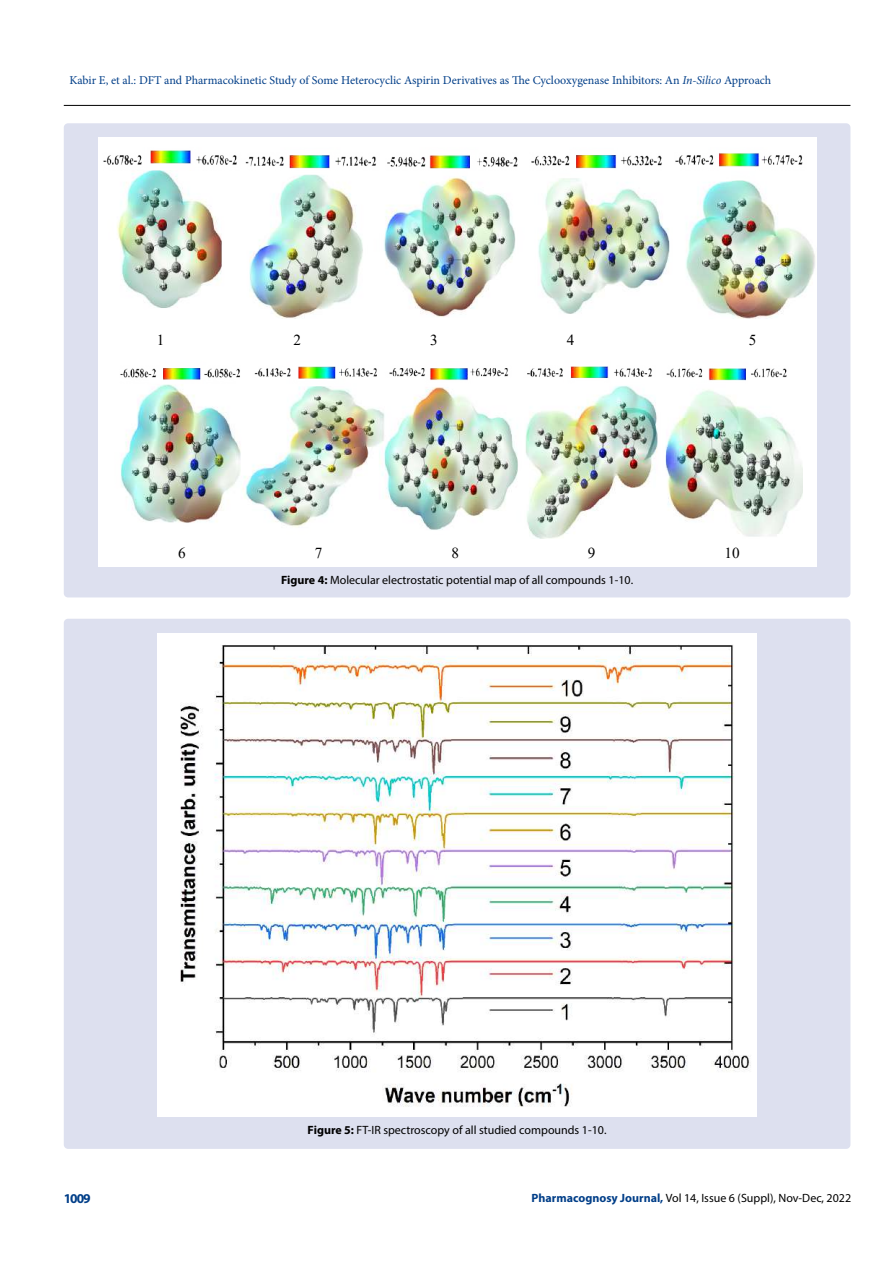
<style>
.page{position:relative;width:893px;height:1263px;background:#fff}
.page>*{position:absolute;margin:0;border:0;box-sizing:border-box;transform-origin:0 0}
.t1{font:15.15px "Times New Roman";color:#000}
.t2{font:700 13.5px "Myriad Pro";color:#003e88}
.t3{font:12px "Myriad Pro";color:#000}
.t4{font:12px "Minion Pro";letter-spacing:-.005em;color:#003e88}
.s1{font-style:italic}
.s2{font-weight:700}
.s3{font-weight:700;color:#003e88}
</style>
<div class="page">
<hr style="left:64px;top:105px;width:786px;height:1px;background:#000">
<div style="left:64px;top:123px;width:786px;height:474px;background:#dde0ef;border-radius:4px"></div>
<div style="left:98px;top:137px;width:718px;height:429px;background:#fff"></div>
<img style="left:103px;top:150px;width:712px;height:169px">
<img style="left:120px;top:366px;width:683px;height:172px">
<div style="left:64px;top:619px;width:786px;height:530px;background:#dde0ef;border-radius:4px"></div>
<img style="left:158px;top:634px;width:598px;height:482px">
<p class="t4" style="left:69px;top:72px;width:703px">Kabir E, et al.: DFT and Pharmacokinetic Study of Some Heterocyclic Aspirin Derivatives as The Cyclooxygenase Inhibitors: An <span class="s1">In-Silico</span> Approach</p>
<p class="t1" style="left:157px;top:329px;width:9px">1</p>
<p class="t1" style="left:294px;top:329px;width:9px">2</p>
<p class="t1" style="left:430px;top:329px;width:9px">3</p>
<p class="t1" style="left:567px;top:329px;width:9px">4</p>
<p class="t1" style="left:749px;top:329px;width:9px">5</p>
<p class="t1" style="left:178px;top:542px;width:9px">6</p>
<p class="t1" style="left:315px;top:542px;width:9px">7</p>
<p class="t1" style="left:451px;top:542px;width:9px">8</p>
<p class="t1" style="left:588px;top:542px;width:9px">9</p>
<p class="t1" style="left:724px;top:542px;width:17px">10</p>
<p class="t3" style="left:281px;top:572px;width:354px"><span class="s2">Figure 4:</span> Molecular electrostatic potential map of all compounds 1-10.</p>
<p class="t3" style="left:308px;top:1122px;width:300px"><span class="s2">Figure 5:</span> FT-IR spectroscopy of all studied compounds 1-10.</p>
<p class="t2" style="left:64px;top:1189px;width:29px">1009</p>
<p class="t3" style="left:532px;top:1190px;width:321px"><span class="s3">Pharmacognosy Journal,</span> Vol 14, Issue 6 (Suppl), Nov-Dec, 2022</p>
</div>
